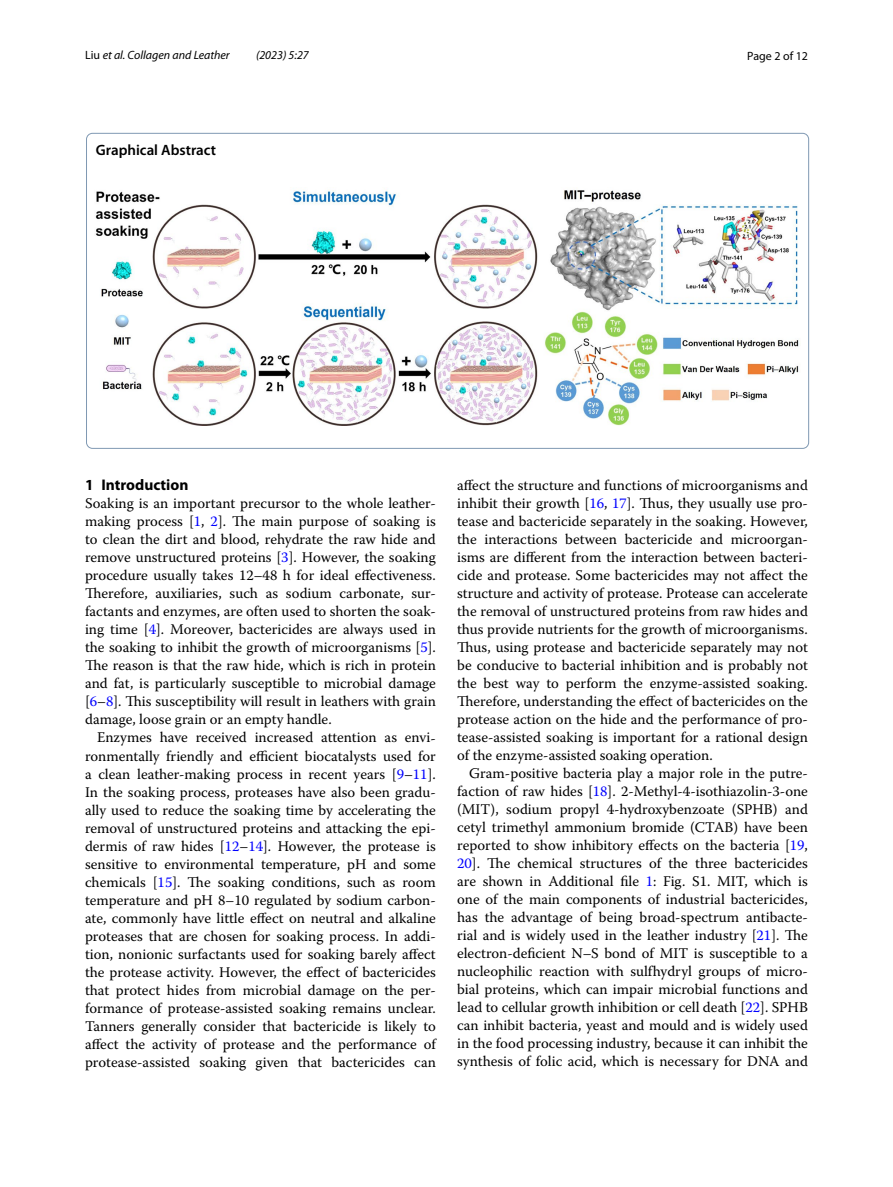
<style>
.page{position:relative;width:893px;height:1187px;background:#fff}
.page>*{position:absolute;margin:0;border:0;box-sizing:border-box;transform-origin:0 0}
.t1{font:700 15.45px "Myriad Pro";color:#000}
.t2{font:600 15px "Myriad Pro";color:#000}
.t3{font:14.7px/18px "Warnock Pro";color:#000;text-align:justify}
.t4{font:italic 12px "Myriad Pro";color:#000}
.t5{font:12px "Myriad Pro";color:#000}
.s1{font-style:normal}
.s2{color:#00f}
</style>
<div class="page">
<img style="left:95px;top:190px;width:704px;height:235px">
<p class="t4" style="left:85px;top:48px;width:146px"><span class="s1">Liu</span> et al. Collagen and Leather</p>
<p class="t4" style="left:256px;top:48px;width:54px">(2023) 5:27</p>
<p class="t5" style="left:747px;top:48px;width:62px">Page 2 of 12</p>
<p class="t2" style="left:96px;top:141px;width:122px">Graphical Abstract</p>
<p class="t1" style="left:85px;top:475px;width:105px">1 Introduction</p>
<p class="t3" style="left:85px;top:494px;width:352px">Soaking is an important precursor to the whole leather&shy;making process [<span class="s2">1</span>, <span class="s2">2</span>]. The main purpose of soaking is to clean the dirt and blood, rehydrate the raw hide and remove unstructured proteins [<span class="s2">3</span>]. However, the soaking procedure usually takes 12–48 h for ideal effectiveness.<br>Therefore, auxiliaries, such as sodium carbonate, sur&shy;factants and enzymes, are often used to shorten the soak&shy;ing time [<span class="s2">4</span>]. Moreover, bactericides are always used in the soaking to inhibit the growth of microorganisms [<span class="s2">5</span>].<br>The reason is that the raw hide, which is rich in protein and fat, is particularly susceptible to microbial damage [<span class="s2">6</span>–<span class="s2">8</span>]. This susceptibility will result in leathers with grain damage, loose grain or an empty handle.</p>
<p class="t3" style="left:85px;top:728px;width:352px;text-indent:12px">Enzymes have received increased attention as envi&shy;ronmentally friendly and efficient biocatalysts used for a clean leather-making process in recent years [<span class="s2">9</span>–<span class="s2">11</span>].<br>In the soaking process, proteases have also been gradu&shy;ally used to reduce the soaking time by accelerating the removal of unstructured proteins and attacking the epi&shy;dermis of raw hides [<span class="s2">12</span>–<span class="s2">14</span>]. However, the protease is sensitive to environmental temperature, pH and some chemicals [<span class="s2">15</span>]. The soaking conditions, such as room temperature and pH 8–10 regulated by sodium carbon&shy;ate, commonly have little effect on neutral and alkaline proteases that are chosen for soaking process. In addi&shy;tion, nonionic surfactants used for soaking barely affect the protease activity. However, the effect of bactericides that protect hides from microbial damage on the per&shy;formance of protease-assisted soaking remains unclear.<br>Tanners generally consider that bactericide is likely to affect the activity of protease and the performance of protease-assisted soaking given that bactericides can</p>
<p class="t3" style="left:457px;top:475px;width:352px">affect the structure and functions of microorganisms and inhibit their growth [<span class="s2">16</span>, <span class="s2">17</span>]. Thus, they usually use pro&shy;tease and bactericide separately in the soaking. However, the interactions between bactericide and microorgan&shy;isms are different from the interaction between bacteri&shy;cide and protease. Some bactericides may not affect the structure and activity of protease. Protease can accelerate the removal of unstructured proteins from raw hides and thus provide nutrients for the growth of microorganisms.<br>Thus, using protease and bactericide separately may not be conducive to bacterial inhibition and is probably not the best way to perform the enzyme-assisted soaking.<br>Therefore, understanding the effect of bactericides on the protease action on the hide and the performance of pro&shy;tease-assisted soaking is important for a rational design of the enzyme-assisted soaking operation.</p>
<p class="t3" style="left:457px;top:763px;width:352px;text-indent:12px">Gram-positive bacteria play a major role in the putre&shy;faction of raw hides [<span class="s2">18</span>]. 2-Methyl-4-isothiazolin-3-one (MIT), sodium propyl 4-hydroxybenzoate (SPHB) and cetyl trimethyl ammonium bromide (CTAB) have been reported to show inhibitory effects on the bacteria [<span class="s2">19</span>, <span class="s2">20</span>]. The chemical structures of the three bactericides are shown in Additional file <span class="s2">1</span>: Fig. S1. MIT, which is one of the main components of industrial bactericides, has the advantage of being broad-spectrum antibacte&shy;rial and is widely used in the leather industry [<span class="s2">21</span>]. The electron-deficient N–S bond of MIT is susceptible to a nucleophilic reaction with sulfhydryl groups of micro&shy;bial proteins, which can impair microbial functions and lead to cellular growth inhibition or cell death [<span class="s2">22</span>]. SPHB can inhibit bacteria, yeast and mould and is widely used in the food processing industry, because it can inhibit the synthesis of folic acid, which is necessary for DNA and</p>
</div>
